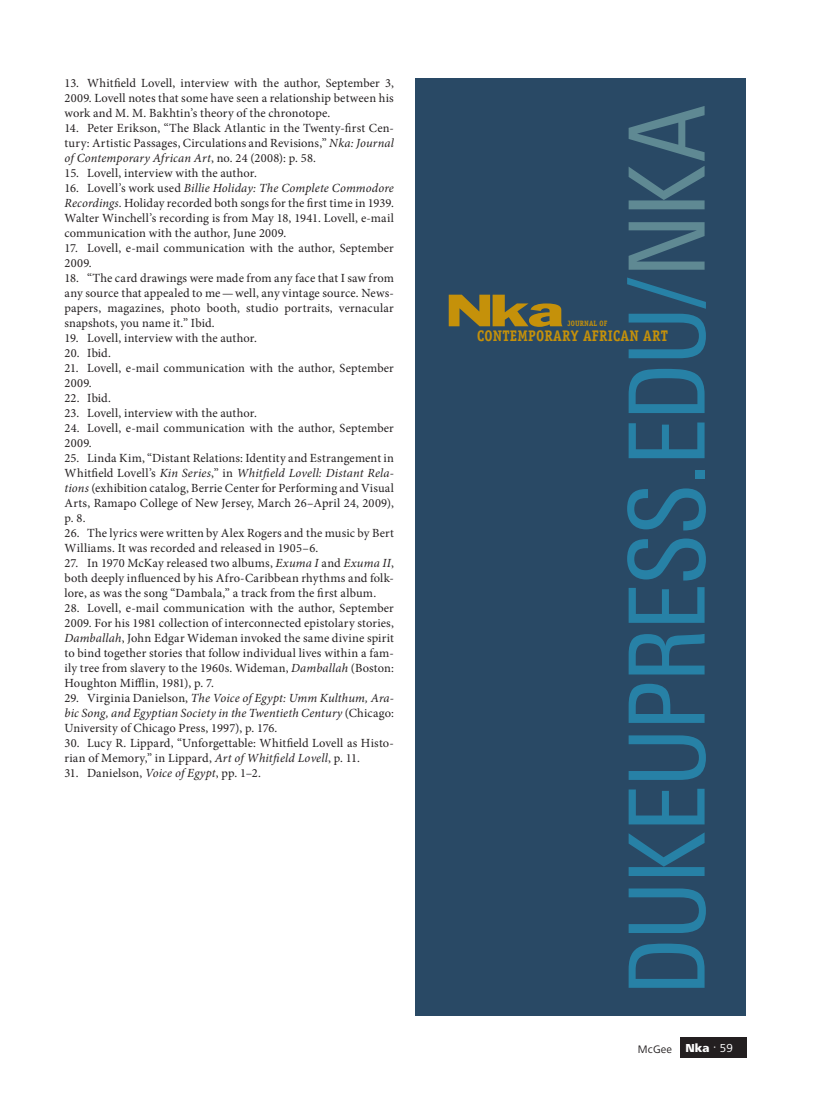
<style>
.page{position:relative;width:824px;height:1107px;background:#fff}
.page>*{position:absolute;margin:0;border:0;box-sizing:border-box;transform-origin:0 0}
.t1{font:105px "Linotype Univers 420 Cn";letter-spacing:-.025em;color:#2781a6}
.t2{font:41.85px "Franklin Gothic";color:#c5910a;scale:1.55 1}
.t3{font:700 15.45px "Officina Serif";letter-spacing:.015em;color:#c5910a;scale:.9 1}
.t4{font:12.45px/15px "Minion Pro";letter-spacing:.01em;color:#231f20;text-align:justify}
.t5{font:italic 12.45px/15px "Minion Pro";letter-spacing:.01em;color:#231f20;text-align:justify}
.t6{font:11.25px "Frutiger Next LT";letter-spacing:.02em;color:#231f20}
.t7{font:700 7.8px "Officina Serif";letter-spacing:.015em;color:#c5910a;scale:.9 1}
.s1{font-style:italic}
.s2{font-style:normal}
.s3{color:#5f8993}
.s4{font-weight:800;font-size:12px;color:#fff}
.s5{font-size:12px;color:#fff}
</style>
<div class="page">
<div style="left:680px;top:1037px;width:66px;height:21px;background:#231f20"></div>
<div style="left:416px;top:78px;width:330px;height:938px;background:#294965"></div>
<p class="t4" style="left:64px;top:76px;width:331px">13. Whitfield Lovell, interview with the author, September 3, 2009. Lovell notes that some have seen a relationship between his work and M. M. Bakhtin’s theory of the chronotope.</p>
<p class="t4" style="left:64px;top:121px;width:331px">14. Peter Erikson, “The Black Atlantic in the Twenty-first Cen&shy;tury: Artistic Passages, Circulations and Revisions,” <span class="s1">Nka: Journal of Contemporary African Art</span>, no. 24 (2008): p. 58.</p>
<p class="t4" style="left:64px;top:166px;width:194px">15. Lovell, interview with the author.</p>
<p class="t4" style="left:64px;top:181px;width:331px">16. Lovell’s work used <span class="s1">Billie Holiday: The Complete Commodore Recordings</span>. Holiday recorded both songs for the first time in 1939.<br>Walter Winchell’s recording is from May 18, 1941. Lovell, e-mail communication with the author, June 2009.</p>
<p class="t4" style="left:64px;top:241px;width:331px">17. Lovell, e-mail communication with the author, September<br>2009.</p>
<p class="t4" style="left:64px;top:271px;width:331px">18. “The card drawings were made from any face that I saw from any source that appealed to me—well, any vintage source. News&shy;papers, magazines, photo booth, studio portraits, vernacular snapshots, you name it.” Ibid.</p>
<p class="t4" style="left:64px;top:331px;width:194px">19. Lovell, interview with the author.</p>
<p class="t4" style="left:64px;top:346px;width:48px">20. Ibid.</p>
<p class="t4" style="left:64px;top:361px;width:331px">21. Lovell, e-mail communication with the author, September<br>2009.</p>
<p class="t4" style="left:64px;top:391px;width:48px">22. Ibid.</p>
<p class="t4" style="left:64px;top:406px;width:194px">23. Lovell, interview with the author.</p>
<p class="t4" style="left:64px;top:421px;width:331px">24. Lovell, e-mail communication with the author, September<br>2009.</p>
<p class="t4" style="left:64px;top:451px;width:331px">25. Linda Kim, “Distant Relations: Identity and Estrangement in Whitfield Lovell’s <span class="s1">Kin Series</span>,” in <span class="s1">Whitfield Lovell: Distant Rela&shy;tions</span> (exhibition catalog, Berrie Center for Performing and Visual Arts, Ramapo College of New Jersey, March 26–April 24, 2009), p. 8.</p>
<p class="t4" style="left:64px;top:526px;width:331px">26. The lyrics were written by Alex Rogers and the music by Bert<br>Williams. It was recorded and released in 1905–6.</p>
<p class="t4" style="left:64px;top:556px;width:331px">27. In 1970 McKay released two albums, <span class="s1">Exuma I</span> and <span class="s1">Exuma II</span>, both deeply influenced by his Afro-Caribbean rhythms and folk&shy;lore, as was the song “Dambala,” a track from the first album.</p>
<p class="t4" style="left:64px;top:601px;width:331px">28. Lovell, e-mail communication with the author, September 2009. For his 1981 collection of interconnected epistolary stories, <span class="s1">Damballah</span>, John Edgar Wideman invoked the same divine spirit to bind together stories that follow individual lives within a fam&shy;ily tree from slavery to the 1960s. Wideman, <span class="s1">Damballah</span> (Boston:<br>Houghton Mifflin, 1981), p. 7.</p>
<p class="t5" style="left:64px;top:691px;width:331px"><span class="s2">29. Virginia Danielson,</span> The Voice of Egypt: Umm Kulthum, Ara&shy;bic Song, and Egyptian Society in the Twentieth Century <span class="s2">(Chicago:<br>University of Chicago Press, 1997), p. 176.</span></p>
<p class="t4" style="left:64px;top:736px;width:331px">30. Lucy R. Lippard, “Unforgettable: Whitfield Lovell as Histo&shy;rian of Memory,” in Lippard, <span class="s1">Art of Whitfield Lovell</span>, p. 11.</p>
<p class="t4" style="left:64px;top:766px;width:198px">31. Danielson, <span class="s1">Voice of Egypt</span>, pp. 1–2.</p>
<h1 class="t1" style="left:606px;top:996px;width:893px;rotate:-90deg">dukeupress.edu/<span class="s3">nka</span></h1>
<h2 class="t2" style="left:444px;top:284px;width:79px">Nka</h2>
<p class="t3" style="left:477px;top:327px;width:213px">CONTEMPORARY AFRICAN ART</p>
<p class="t7" style="left:567px;top:319px;width:46px">JOURNAL OF</p>
<p class="t6" style="left:638px;top:1043px;width:96px">McGee <span class="s4">Nka</span> <sup>•</sup> <span class="s5">59</span></p>
</div>
